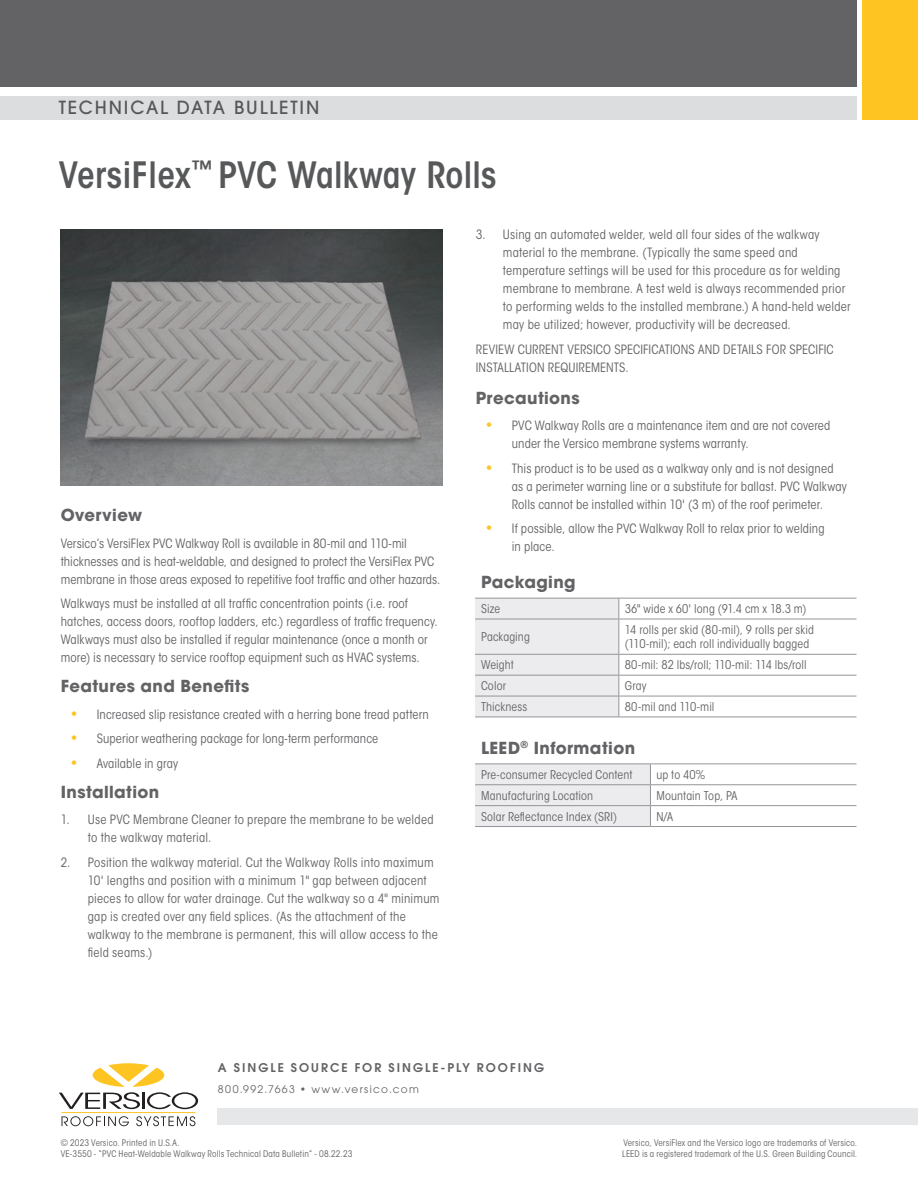
<style>
.page{position:relative;width:918px;height:1188px;background:#fff}
.page>*{position:absolute;margin:0;border:0;box-sizing:border-box;transform-origin:0 0}
.t1{font:600 condensed 36px "ITC Avant Garde Std";color:#57585a}
.t2{font:500 18px "ITC Avant Garde Std";letter-spacing:.1em;color:#57585a}
.Body_Copy{font:700 16.5px "ITC Avant Garde Std";letter-spacing:.02em;color:#636366}
.All_Caps_Installatio{font:condensed 12.75px/18px "ITC Avant Garde Std";letter-spacing:.01em;color:#636366}
.t3{font:condensed 12px/14.4px "ITC Avant Garde Std";letter-spacing:.01em;color:#636366}
.t4{font:600 12px "ITC Avant Garde Std";letter-spacing:.17em;color:#636366}
.t5{font:10.5px "ITC Avant Garde Std";letter-spacing:.13em;color:#636366}
.t6{font:condensed 9px/10.8px "ITC Avant Garde Std";letter-spacing:.02em;color:#636366}
.s1{font-stretch:normal;font-size:14.25px;color:#fec422}
</style>
<div class="page">
<img style="left:61px;top:230px;width:381px;height:256px">
<div style="left:0;top:96px;width:856px;height:23px;background:#dcdddf"></div>
<div style="left:0;top:0;width:856px;height:87px;background:#636366"></div>
<div style="left:863px;top:0;width:55px;height:119px;background:#fec422"></div>
<hr style="left:619px;top:598px;width:237px;height:1px;background:#939598">
<hr style="left:619px;top:619px;width:237px;height:1px;background:#939598">
<hr style="left:619px;top:654px;width:237px;height:1px;background:#939598">
<hr style="left:619px;top:675px;width:237px;height:1px;background:#939598">
<hr style="left:619px;top:696px;width:237px;height:1px;background:#939598">
<svg style="left:475px;top:598px;width:144px;height:119px;background:#e8e8ea"></svg>
<hr style="left:475px;top:717px;width:144px;height:1px;background:#939598">
<hr style="left:619px;top:717px;width:237px;height:1px;background:#939598">
<hr style="left:475px;top:763px;width:175px;height:1px;background:#939598">
<hr style="left:650px;top:763px;width:206px;height:1px;background:#939598">
<hr style="left:650px;top:784px;width:206px;height:1px;background:#939598">
<hr style="left:650px;top:805px;width:206px;height:1px;background:#939598">
<svg style="left:475px;top:764px;width:176px;height:62px;background:#e8e8ea"></svg>
<hr style="left:475px;top:826px;width:175px;height:1px;background:#939598">
<hr style="left:650px;top:826px;width:206px;height:1px;background:#939598">
<div style="left:218px;top:1108px;width:700px;height:17px;background:#e6e7e9"></div>
<svg style="left:62px;top:1116px;width:67px;height:10px"></svg>
<svg style="left:136px;top:1116px;width:59px;height:10px"></svg>
<hr style="left:62px;top:1112px;width:133px;height:1px;background:#fec422">
<svg style="left:59px;top:1063px;width:139px;height:46px"></svg>
<p class="t2" style="left:59px;top:95px;width:262px">TECHNICAL DATA BULLETIN</p>
<p class="t1" style="left:59px;top:152px;width:439px">VersiFlex<sup>™</sup> PVC Walkway Rolls</p>
<p class="Body_Copy" style="left:61px;top:504px;width:83px">Overview</p>
<p class="All_Caps_Installatio" style="left:61px;top:534px;width:381px">Versico’s VersiFlex PVC Walkway Roll is available in 80-mil and 110-mil thicknesses and is heat-weldable, and designed to protect the VersiFlex PVC membrane in those areas exposed to repetitive foot traffic and other hazards.</p>
<p class="All_Caps_Installatio" style="left:61px;top:595px;width:379px">Walkways must be installed at all traffic concentration points (i.e. roof hatches, access doors, rooftop ladders, etc.) regardless of traffic frequency.<br>Walkways must also be installed if regular maintenance (once a month or more) is necessary to service rooftop equipment such as HVAC systems.</p>
<p class="Body_Copy" style="left:61px;top:675px;width:190px">Features and Benefits</p>
<p class="All_Caps_Installatio" style="left:70px;top:705px;width:361px"><span class="s1">•</span> Increased slip resistance created with a herring bone tread pattern</p>
<p class="All_Caps_Installatio" style="left:70px;top:730px;width:310px"><span class="s1">•</span> Superior weathering package for long-term performance</p>
<p class="All_Caps_Installatio" style="left:70px;top:755px;width:110px"><span class="s1">•</span> Available in gray</p>
<p class="Body_Copy" style="left:61px;top:781px;width:100px">Installation</p>
<p class="All_Caps_Installatio" style="left:88px;top:811px;width:347px;text-indent:-27px">1. Use PVC Membrane Cleaner to prepare the membrane to be welded to the walkway material.</p>
<p class="All_Caps_Installatio" style="left:88px;top:854px;width:353px;text-indent:-27px">2. Position the walkway material. Cut the Walkway Rolls into maximum 10' lengths and position with a minimum 1" gap between adjacent pieces to allow for water drainage. Cut the walkway so a 4" minimum gap is created over any field splices. (As the attachment of the walkway to the membrane is permanent, this will allow access to the field seams.)</p>
<p class="All_Caps_Installatio" style="left:503px;top:226px;width:349px;text-indent:-27px">3. Using an automated welder, weld all four sides of the walkway material to the membrane. (Typically the same speed and temperature settings will be used for this procedure as for welding membrane to membrane. A test weld is always recommended prior to performing welds to the installed membrane.) A hand-held welder may be utilized; however, productivity will be decreased.</p>
<p class="All_Caps_Installatio" style="left:476px;top:341px;width:359px">REVIEW CURRENT VERSICO SPECIFICATIONS AND DETAILS FOR SPECIFIC<br>INSTALLATION REQUIREMENTS.</p>
<p class="Body_Copy" style="left:476px;top:386px;width:105px">Precautions</p>
<p class="All_Caps_Installatio" style="left:512px;top:416px;width:320px;text-indent:-27px"><span class="s1">•</span> PVC Walkway Rolls are a maintenance item and are not covered under the Versico membrane systems warranty.</p>
<p class="All_Caps_Installatio" style="left:512px;top:459px;width:337px;text-indent:-27px"><span class="s1">•</span> This product is to be used as a walkway only and is not designed as a perimeter warning line or a substitute for ballast. PVC Walkway<br>Rolls cannot be installed within 10' (3 m) of the roof perimeter.</p>
<p class="All_Caps_Installatio" style="left:512px;top:520px;width:314px;text-indent:-27px"><span class="s1">•</span> If possible, allow the PVC Walkway Roll to relax prior to welding in place.</p>
<p class="Body_Copy" style="left:481px;top:571px;width:96px">Packaging</p>
<p class="t3" style="left:481px;top:602px;width:21px">Size</p>
<p class="t3" style="left:625px;top:602px;width:183px">36" wide x 60' long (91.4 cm x 18.3 m)</p>
<p class="t3" style="left:481px;top:630px;width:50px">Packaging</p>
<p class="t3" style="left:625px;top:622px;width:191px">14 rolls per skid (80-mil), 9 rolls per skid (110-mil); each roll individually bagged</p>
<p class="t3" style="left:481px;top:658px;width:34px">Weight</p>
<p class="t3" style="left:625px;top:658px;width:183px">80-mil: 82 lbs/roll; 110-mil: 114 lbs/roll</p>
<p class="t3" style="left:481px;top:679px;width:26px">Color</p>
<p class="t3" style="left:625px;top:679px;width:23px">Gray</p>
<p class="t3" style="left:481px;top:699px;width:48px">Thickness</p>
<p class="t3" style="left:625px;top:699px;width:91px">80-mil and 110-mil</p>
<p class="Body_Copy" style="left:481px;top:737px;width:156px">LEED<sup>®</sup> Information</p>
<p class="t3" style="left:481px;top:767px;width:153px">Pre-consumer Recycled Content</p>
<p class="t3" style="left:656px;top:767px;width:50px">up to 40%</p>
<p class="t3" style="left:481px;top:788px;width:114px">Manufacturing Location</p>
<p class="t3" style="left:656px;top:788px;width:83px">Mountain Top, PA</p>
<p class="t3" style="left:481px;top:809px;width:137px">Solar Reflectance Index (SRI)</p>
<p class="t3" style="left:656px;top:809px;width:18px">N/A</p>
<p class="t4" style="left:218px;top:1059px;width:328px">A SINGLE SOURCE FOR SINGLE-PLY ROOFING</p>
<p class="t5" style="left:218px;top:1082px;width:203px">800.992.7663 • www.versico.com</p>
<p class="t6" style="left:61px;top:1137px;width:120px">© 2023 Versico. Printed in U.S.A.</p>
<p class="t6" style="left:61px;top:1148px;width:293px">VE-3550 - “PVC Heat-Weldable Walkway Rolls Technical Data Bulletin” - 08.22.23</p>
<p class="t6" style="left:622px;top:1137px;width:236px">Versico, VersiFlex and the Versico logo are trademarks of Versico.<br>LEED is a registered trademark of the U.S. Green Building Council.</p>
</div>
